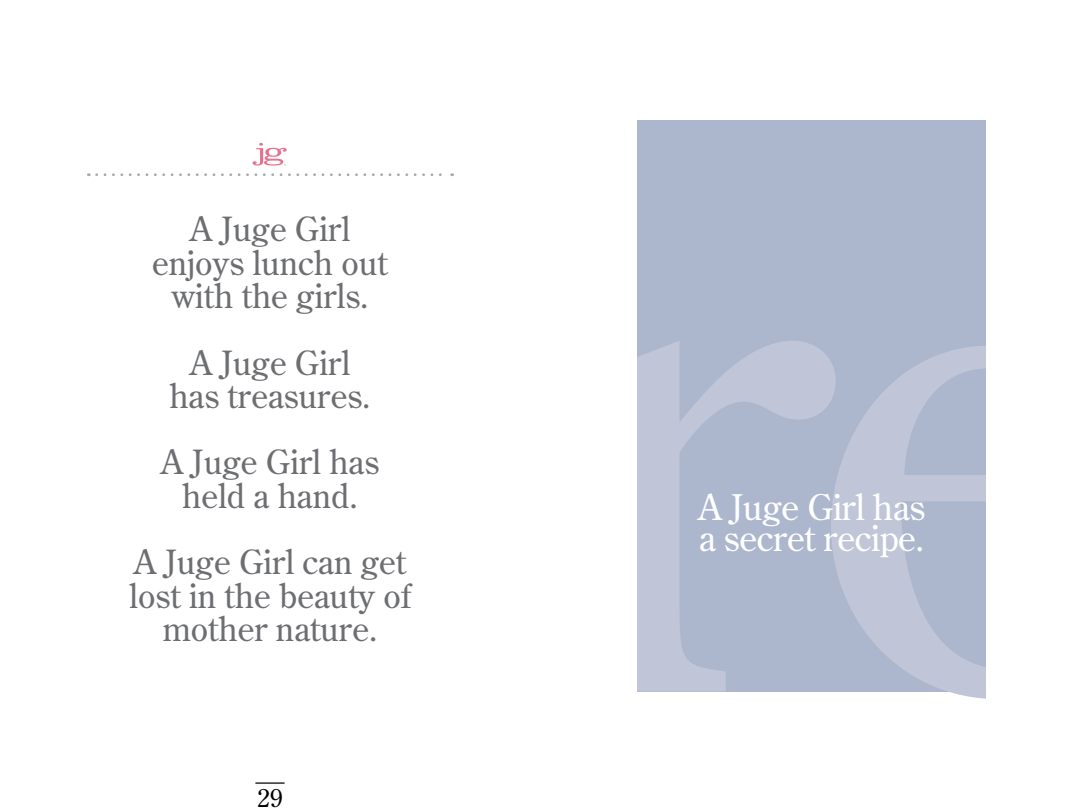
<style>
.page{position:relative;width:1080px;height:810px;background:#fff}
.page>*{position:absolute;margin:0;border:0;box-sizing:border-box;transform-origin:0 0}
.t1{font:35.25px/30.2px "Century Old Style Std";letter-spacing:-.01em;color:#fff}
.t2{font:33.25px/33.2px "Century Old Style Std";color:#6d6e71;text-align:center}
.t3{font:25px "Century Old Style Std";color:#000}
</style>
<div class="page">
<hr style="left:255px;top:782px;width:30px;height:2px;background:#000">
<svg style="left:97px;top:173px;width:356px;height:3px"></svg>
<svg style="left:253px;top:143px;width:34px;height:23px"></svg>
<div style="left:637px;top:120px;width:349px;height:572px;background:#acb6cd"></div>
<p class="t2" style="left:152px;top:212px;width:237px">A Juge Girl enjoys lunch out with the girls.</p>
<p class="t2" style="left:169px;top:345px;width:203px">A Juge Girl has treasures.</p>
<p class="t2" style="left:161px;top:445px;width:220px">A Juge Girl has held a hand.</p>
<p class="t2" style="left:129px;top:545px;width:283px">A Juge Girl can get lost in the beauty of mother nature.</p>
<p class="t3" style="left:258px;top:782px;width:26px">29</p>
<p class="t1" style="left:698px;top:492px;width:228px">A Juge Girl has a secret recipe.</p>
</div>
